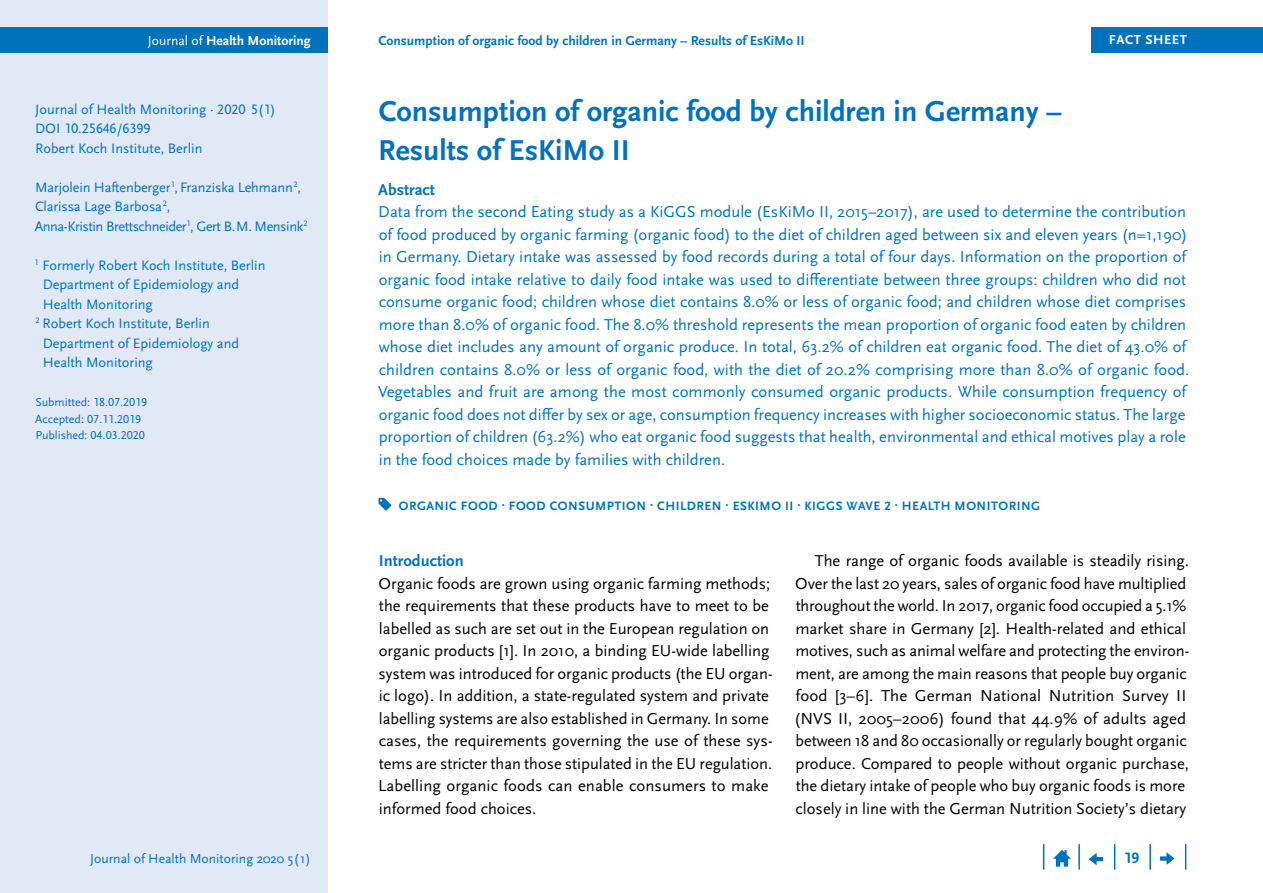
<style>
.page{position:relative;width:1263px;height:893px;background:#fff}
.page>*{position:absolute;margin:0;border:0;box-sizing:border-box;transform-origin:0 0}
.t1{font:700 30px/39px "Scala Sans Pro";color:#0072bc}
.t2{font:16.5px/22.5px "Scala Sans Pro";color:#0072bc}
.t3{font:16.5px/22.5px "Scala Sans Pro";color:#000}
.t4{font:700 16.5px "Scala Sans Pro";color:#0072bc}
.t5{font:700 15.75px "Scala Sans Pro";color:#0072bc}
.t6{font:14.25px/19.5px "Scala Sans Pro";color:#0072bc}
.t7{font:700 13.65px "Scala Sans Pro";color:#0072bc}
.t8{font:13.65px "Scala Sans Pro";color:#0072bc}
.t9{font:700 13.65px "Scala Sans Pro";color:#fff}
.t10{font:700 13.5px "Scala Sans Pro";letter-spacing:.04em;color:#fff}
.t11{font:700 12.75px "Scala Sans Pro";letter-spacing:.04em;color:#0072bc}
.t12{font:12px/16.5px "Scala Sans Pro";color:#0072bc}
.s1{font-weight:400}
</style>
<div class="page">
<div style="left:0;top:0;width:327px;height:893px;background:#e1e8f6"></div>
<div style="left:0;top:28px;width:327px;height:25px;background:#0072bc"></div>
<svg style="left:1185px;top:844px;width:1px;height:26px"></svg>
<hr style="left:1149px;top:844px;width:2px;height:26px;background:#0072bc">
<svg style="left:1114px;top:844px;width:1px;height:26px"></svg>
<hr style="left:1078px;top:844px;width:2px;height:26px;background:#0072bc">
<svg style="left:1043px;top:844px;width:1px;height:26px"></svg>
<svg style="left:1053px;top:850px;width:18px;height:17px"></svg>
<svg style="left:1089px;top:853px;width:14px;height:12px"></svg>
<svg style="left:1160px;top:852px;width:14px;height:13px"></svg>
<div style="left:1091px;top:28px;width:172px;height:25px;background:#0072bc"></div>
<svg style="left:378px;top:498px;width:13px;height:13px"></svg>
<p class="t9" style="left:148px;top:33px;width:164px"><span class="s1">Journal of</span> Health Monitoring</p>
<p class="t7" style="left:378px;top:33px;width:428px">Consumption of organic food by children in Germany – Results of EsKiMo II</p>
<p class="t10" style="left:1109px;top:32px;width:80px">FACT SHEET</p>
<p class="t6" style="left:35px;top:99px;width:242px">Journal of Health Monitoring · 2020 5(1)<br>DOI 10.25646/6399<br>Robert Koch Institute, Berlin</p>
<p class="t6" style="left:35px;top:177px;width:274px">Marjolein Haftenberger<sup>1</sup>,Franziska Lehmann<sup>2</sup>,<br>Clarissa Lage Barbosa<sup>2</sup>,<br>Anna-Kristin Brettschneider<sup>1</sup>, Gert B.M. Mensink<sup>2</sup></p>
<p class="t6" style="left:35px;top:255px;width:232px"><sup>1</sup> Formerly Robert Koch Institute, Berlin</p>
<p class="t6" style="left:43px;top:275px;width:198px">Department of Epidemiology and</p>
<p class="t6" style="left:43px;top:294px;width:112px">Health Monitoring</p>
<p class="t6" style="left:36px;top:314px;width:176px"><sup>2</sup> Robert Koch Institute, Berlin</p>
<p class="t6" style="left:43px;top:333px;width:198px">Department of Epidemiology and</p>
<p class="t6" style="left:43px;top:353px;width:112px">Health Monitoring</p>
<p class="t12" style="left:35px;top:394px;width:113px">Submitted: 18.07.2019<br>Accepted: 07.11.2019<br>Published: 04.03.2020</p>
<h1 class="t1" style="left:378px;top:91px;width:685px">Consumption of organic food by children in Germany –<br>Results of EsKiMo II</h1>
<p class="t4" style="left:378px;top:180px;width:58px">Abstract</p>
<p class="t2" style="left:378px;top:201px;width:813px">Data from the second Eating study as a KiGGS module (EsKiMo II, 2015–2017), are used to determine the contribution of food produced by organic farming (organic food) to the diet of children aged between six and eleven years (n=1,190) in Germany. Dietary intake was assessed by food records during a total of four days. Information on the proportion of organic food intake relative to daily food intake was used to differentiate between three groups: children who did not consume organic food; children whose diet contains 8.0% or less of organic food; and children whose diet comprises more than 8.0% of organic food. The 8.0% threshold represents the mean proportion of organic food eaten by children whose diet includes any amount of organic produce. In total, 63.2% of children eat organic food. The diet of 43.0% of children contains 8.0% or less of organic food, with the diet of 20.2% comprising more than 8.0% of organic food.<br>Vegetables and fruit are among the most commonly consumed organic products. While consumption frequency of organic food does not differ by sex or age, consumption frequency increases with higher socioeconomic status. The large proportion of children (63.2%) who eat organic food suggests that health, environmental and ethical motives play a role in the food choices made by families with children.</p>
<p class="t11" style="left:399px;top:498px;width:643px">ORGANIC FOOD · FOOD CONSUMPTION · CHILDREN · ESKIMO II · KIGGS WAVE 2 · HEALTH MONITORING</p>
<p class="t4" style="left:379px;top:551px;width:86px">Introduction</p>
<p class="t3" style="left:378px;top:572px;width:396px">Organic foods are grown using organic farming methods; the requirements that these products have to meet to be labelled as such are set out in the European regulation on organic products [1]. In 2010, a binding EU-wide labelling system was introduced for organic products (the EU organ&shy;ic logo). In addition, a state-regulated system and private labelling systems are also established in Germany. In some cases, the requirements governing the use of these sys&shy;tems are stricter than those stipulated in the EU regulation.<br>Labelling organic foods can enable consumers to make informed food choices.</p>
<p class="t3" style="left:794px;top:549px;width:397px;text-indent:21px">The range of organic foods available is steadily rising.<br>Over the last 20 years, sales of organic food have multiplied throughout the world. In 2017, organic food occupied a 5.1% market share in Germany [2]. Health-related and ethical motives, such as animal welfare and protecting the environ&shy;ment, are among the main reasons that people buy organic food [3–6]. The German National Nutrition Survey II (NVS II, 2005–2006) found that 44.9% of adults aged between 18 and 80 occasionally or regularly bought organic produce. Compared to people without organic purchase, the dietary intake of people who buy organic foods is more closely in line with the German Nutrition Society’s dietary</p>
<p class="t8" style="left:90px;top:850px;width:222px">Journal of Health Monitoring 2020 5(1)</p>
<p class="t5" style="left:1125px;top:849px;width:16px">19</p>
</div>
